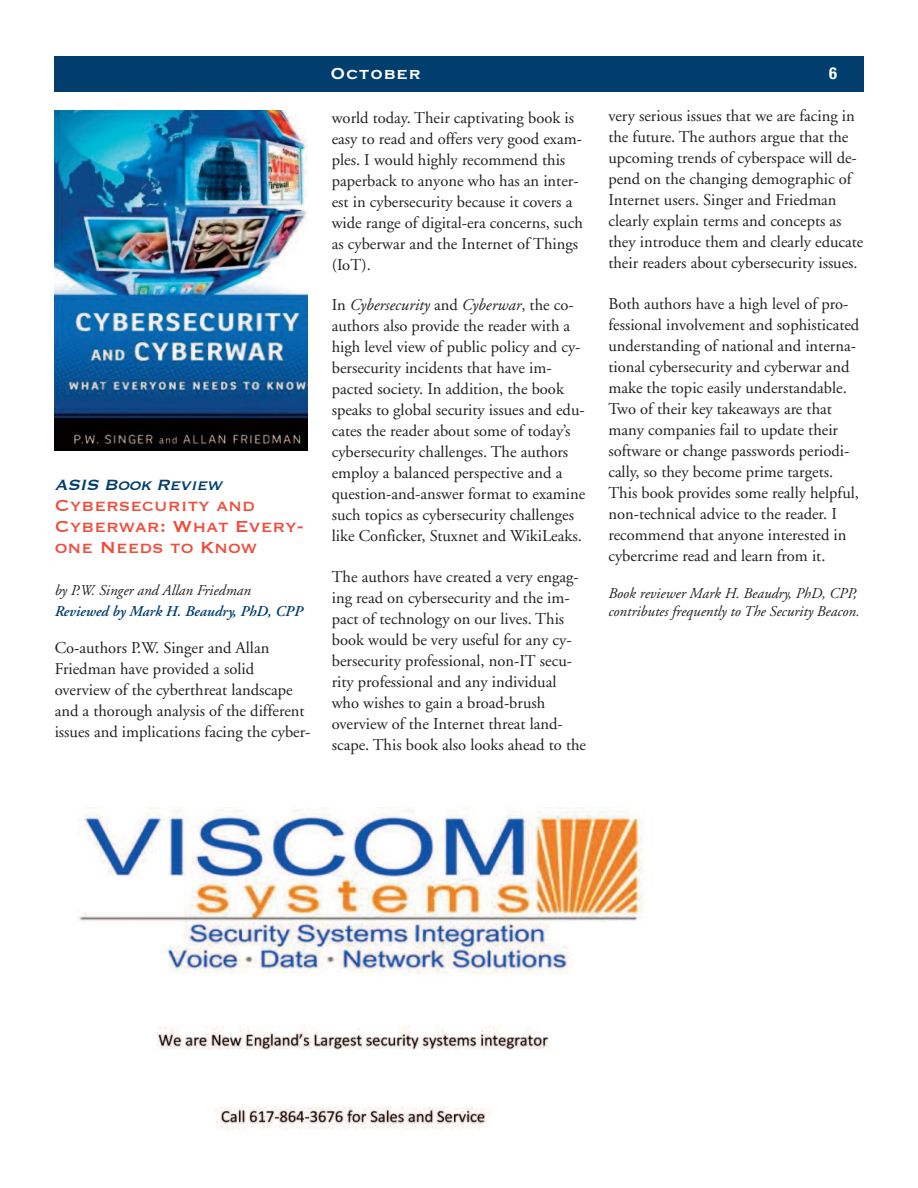
<style>
.page{position:relative;width:918px;height:1188px;background:#fff}
.page>*{position:absolute;margin:0;border:0;box-sizing:border-box;transform-origin:0 0}
.t1{font:21px/21px "Copperplate";color:#ef4d3c}
.t2{font:italic 19.5px "Copperplate";color:#013e6e}
.t3{font:16.5px/21px "Adobe Garamond";color:#231f20}
.t4{font:700 16.5px "Copperplate Gothic";letter-spacing:.1em;color:#fff}
.t5{font:700 condensed 16.5px "Helvetica Neue";color:#fff}
.t6{font:italic 15px/18px "Adobe Garamond";color:#231f20}
.t7{font:italic 600 15px "Adobe Garamond";color:#013e6e}
.s1{font-style:italic}
</style>
<div class="page">
<div style="left:54px;top:56px;width:810px;height:36px;background:#013e6e"></div>
<img style="left:55px;top:111px;width:253px;height:340px">
<img style="left:78px;top:807px;width:566px;height:323px">
<p class="t2" style="left:55px;top:472px;width:174px">ASIS Book Review</p>
<p class="t1" style="left:55px;top:494px;width:251px">Cybersecurity and<br>Cyberwar: What Every&shy;one Needs to Know</p>
<p class="t6" style="left:55px;top:583px;width:198px">by P.W. Singer and Allan Friedman</p>
<p class="t7" style="left:55px;top:606px;width:250px">Reviewed by Mark H. Beaudry, PhD, CPP</p>
<p class="t3" style="left:55px;top:638px;width:257px">Co-authors P.W. Singer and Allan Friedman have provided a solid overview of the cyberthreat landscape and a thorough analysis of the different issues and implications facing the cyber-</p>
<p class="t4" style="left:331px;top:63px;width:91px">October</p>
<p class="t5" style="left:829px;top:67px;width:9px">6</p>
<p class="t3" style="left:332px;top:108px;width:253px">world today. Their captivating book is easy to read and offers very good exam&shy;ples. I would highly recommend this paperback to anyone who has an inter&shy;est in cybersecurity because it covers a wide range of digital-era concerns, such as cyberwar and the Internet of Things (IoT).</p>
<p class="t3" style="left:332px;top:296px;width:255px">In <span class="s1">Cybersecurity</span> and <span class="s1">Cyberwar</span>, the co&shy;authors also provide the reader with a high level view of public policy and cy&shy;bersecurity incidents that have im&shy;pacted society. In addition, the book speaks to global security issues and edu&shy;cates the reader about some of today’s cybersecurity challenges. The authors employ a balanced perspective and a question-and-answer format to examine such topics as cybersecurity challenges like Conficker, Stuxnet and WikiLeaks.</p>
<p class="t3" style="left:332px;top:567px;width:256px">The authors have created a very engag&shy;ing read on cybersecurity and the im&shy;pact of technology on our lives. This book would be very useful for any cy&shy;bersecurity professional, non-IT secu&shy;rity professional and any individual who wishes to gain a broad-brush overview of the Internet threat land&shy;scape. This book also looks ahead to the</p>
<p class="t3" style="left:608px;top:107px;width:257px">very serious issues that we are facing in the future. The authors argue that the upcoming trends of cyberspace will de&shy;pend on the changing demographic of Internet users. Singer and Friedman clearly explain terms and concepts as they introduce them and clearly educate their readers about cybersecurity issues.</p>
<p class="t3" style="left:608px;top:295px;width:252px">Both authors have a high level of pro&shy;fessional involvement and sophisticated understanding of national and interna&shy;tional cybersecurity and cyberwar and make the topic easily understandable.<br>Two of their key takeaways are that many companies fail to update their software or change passwords periodi&shy;cally, so they become prime targets.<br>This book provides some really helpful, non-technical advice to the reader. I recommend that anyone interested in cybercrime read and learn from it.</p>
<p class="t6" style="left:608px;top:586px;width:253px">Book reviewer Mark H. Beaudry, PhD, CPP, contributes frequently to The Security Beacon.</p>
</div>
